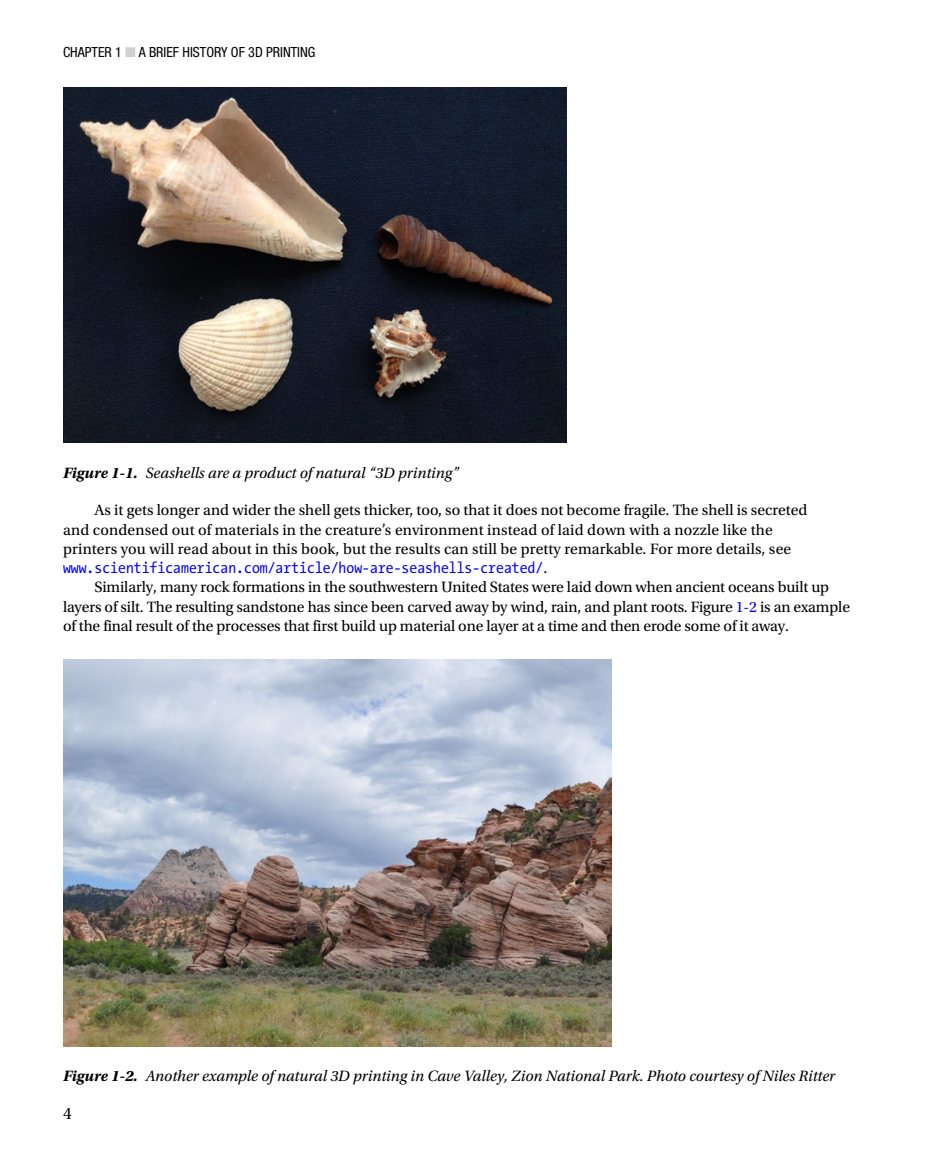
<style>
.page{position:relative;width:945px;height:1166px;background:#fff}
.page>*{position:absolute;margin:0;border:0;box-sizing:border-box;transform-origin:0 0}
.t1{font:17.5px "Utopia Std";color:#000}
.t2{font:15.75px/19.2px "Utopia Std";letter-spacing:-.005em;color:#000}
.t3{font:italic 15.75px "Utopia Std";color:#000}
.t4{font:15.75px "The Sans Mono Con Normal";color:#00f}
.t5{font:condensed 14px "Helvetica Neue";color:#000}
.s1{color:#cfd0d0}
.s2{font-weight:700}
.s3{font-family:"Utopia Std";color:#000}
.s4{color:#0000fa}
</style>
<div class="page">
<img style="left:63px;top:88px;width:504px;height:354px">
<img style="left:63px;top:659px;width:548px;height:387px">
<p class="t5" style="left:63px;top:44px;width:254px">CHAPTER 1 <span class="s1">■</span> A BRIEF HISTORY OF 3D PRINTING</p>
<p class="t3" style="left:63px;top:464px;width:398px"><span class="s2">Figure 1-1.</span> Seashells are a product of natural “3D printing”</p>
<p class="t2" style="left:63px;top:501px;width:746px;text-indent:32px">As it gets longer and wider the shell gets thicker, too, so that it does not become fragile. The shell is secreted and condensed out of materials in the creature’s environment instead of laid down with a nozzle like the printers you will read about in this book, but the results can still be pretty remarkable. For more details, see</p>
<p class="t4" style="left:63px;top:559px;width:486px">www.scientificamerican.com/article/how-are-seashells-created/<span class="s3">.</span></p>
<p class="t2" style="left:63px;top:578px;width:789px;text-indent:32px">Similarly, many rock formations in the southwestern United States were laid down when ancient oceans built up layers of silt. The resulting sandstone has since been carved away by wind, rain, and plant roots. Figure <span class="s4">1-2</span> is an example of the final result of the processes that first build up material one layer at a time and then erode some of it away.</p>
<p class="t3" style="left:63px;top:1067px;width:774px"><span class="s2">Figure 1-2.</span> Another example of natural 3D printing in Cave Valley, Zion National Park. Photo courtesy of Niles Ritter</p>
<p class="t1" style="left:63px;top:1103px;width:10px">4</p>
</div>
